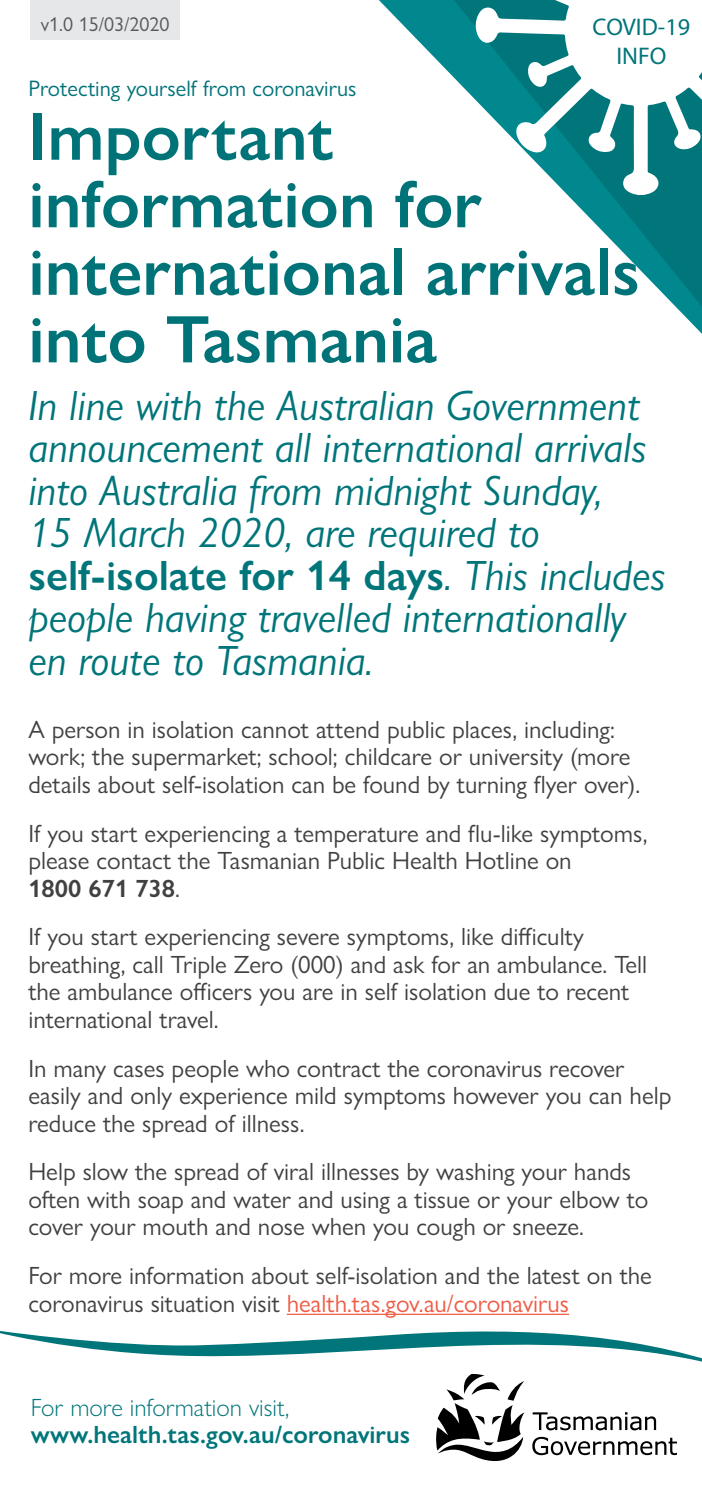
<style>
.page{position:relative;width:702px;height:1489px;background:#fff}
.page>*{position:absolute;margin:0;border:0;box-sizing:border-box;transform-origin:0 0}
.t1{font:600 67.5px/67.5px "Gill Sans Nova";color:#007378}
.t2{font:italic 42.5px/42.5px "Gill Sans Nova";color:#00757a}
.t3{font:25px/27.5px "Gill Sans Nova";color:#414042}
.t4{font:600 25px "Gill Sans Nova";color:#00757a}
.t5{font:300 25px "Gill Sans Nova";color:#00757a}
.t6{font:24.25px/29px "Myriad Pro";color:#00757a;text-align:center}
.t7{font:22.5px "Gill Sans Nova";color:#007378}
.t8{font:20px "Gill Sans Nova";color:#58595b}
.s1{font-weight:600;font-style:normal}
.s2{font-weight:600}
.s3{color:#f15b44}
</style>
<div class="page">
<div style="left:30px;top:0;width:149px;height:40px;background:#e6e7e8"></div>
<svg style="left:379px;top:0;width:323px;height:334px"></svg>
<svg style="left:453px;top:0;width:249px;height:307px"></svg>
<svg style="left:475px;top:0;width:227px;height:196px"></svg>
<svg style="left:286px;top:1313px;width:284px;height:2px"></svg>
<svg style="left:0;top:1331px;width:702px;height:130px"></svg>
<hr style="left:287px;top:1313px;width:282px;height:1px;background:#f15b44">
<p class="t8" style="left:41px;top:12px;width:130px">v1.0 15/03/2020</p>
<p class="t6" style="left:592px;top:12px;width:99px">COVID-19<br>INFO</p>
<p class="t7" style="left:28px;top:74px;width:329px">Protecting yourself from coronavirus</p>
<h1 class="t1" style="left:28px;top:102px;width:613px">Important information for international arrivals into Tasmania</h1>
<p class="t2" style="left:28px;top:383px;width:638px">In line with the Australian Government announcement all international arrivals into Australia from midnight Sunday,<br>15 March 2020, are required to <span class="s1">self-isolate for 14 days</span>. This includes people having travelled internationally en route to Tasmania.</p>
<p class="t3" style="left:28px;top:715px;width:613px">A person in isolation cannot attend public places, including: work; the supermarket; school; childcare or university (more details about self-isolation can be found by turning flyer over).</p>
<p class="t3" style="left:28px;top:819px;width:620px">If you start experiencing a temperature and flu-like symptoms, please contact the Tasmanian Public Health Hotline on<br><span class="s2">1800 671 738</span>.</p>
<p class="t3" style="left:28px;top:922px;width:620px">If you start experiencing severe symptoms, like difficulty breathing, call Triple Zero (000) and ask for an ambulance. Tell the ambulance officers you are in self isolation due to recent international travel.</p>
<p class="t3" style="left:28px;top:1054px;width:644px">In many cases people who contract the coronavirus recover easily and only experience mild symptoms however you can help reduce the spread of illness.</p>
<p class="t3" style="left:28px;top:1157px;width:621px">Help slow the spread of viral illnesses by washing your hands often with soap and water and using a tissue or your elbow to cover your mouth and nose when you cough or sneeze.</p>
<p class="t3" style="left:28px;top:1261px;width:625px">For more information about self-isolation and the latest on the coronavirus situation visit <span class="s3">health.tas.gov.au/coronavirus</span></p>
<p class="t5" style="left:31px;top:1391px;width:260px">For more information visit,</p>
<p class="t4" style="left:31px;top:1419px;width:381px">www.health.tas.gov.au/coronavirus</p>
</div>
